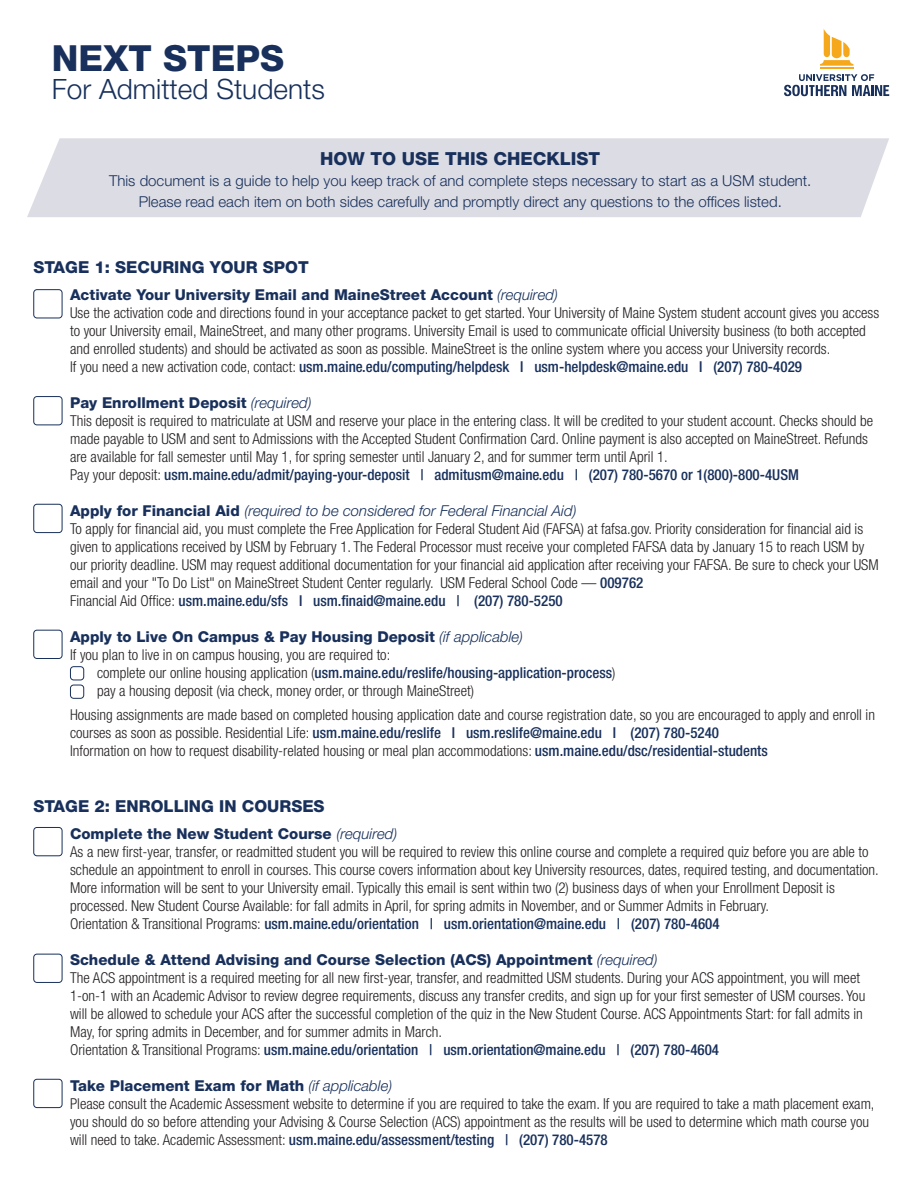
<style>
.page{position:relative;width:918px;height:1188px;background:#fff}
.page>*{position:absolute;margin:0;border:0;box-sizing:border-box;transform-origin:0 0}
.t1{font:800 36px "Helvetica Neue LT Std";color:#18305b}
.t2{font:300 28.05px "Helvetica Neue LT Std";color:#18305b}
.t3{font:800 18px "Helvetica Neue LT Std";color:#18305b}
.t4{font:800 16.5px "Helvetica Neue LT Std";color:#18305b}
.t5{font:300 condensed 15px/18px "Helvetica Neue LT Std";color:#231f20}
.t6{font:300 15px/21px "Helvetica Neue LT Std";color:#18305b;text-align:center}
.t7{font:500 condensed 15px "Helvetica Neue LT Std";color:#18305b}
.s1{font-weight:800;font-stretch:normal;color:#18305b}
.s2{font-style:italic;font-stretch:normal;color:#18305b}
.s3{font-weight:500;color:#18305b}
.s4{font-weight:300;color:#231f20}
</style>
<div class="page">
<div style="left:27px;top:138px;width:862px;height:79px;background:#dcdce4"></div>
<div style="left:33px;top:289px;width:29px;height:29px;border:1px solid #18305b;border-radius:3px"></div>
<div style="left:33px;top:396px;width:29px;height:29px;border:1px solid #18305b;border-radius:3px"></div>
<div style="left:33px;top:504px;width:29px;height:29px;border:1px solid #18305b;border-radius:3px"></div>
<div style="left:33px;top:630px;width:29px;height:29px;border:1px solid #18305b;border-radius:3px"></div>
<div style="left:33px;top:827px;width:29px;height:29px;border:1px solid #18305b;border-radius:3px"></div>
<div style="left:33px;top:954px;width:29px;height:29px;border:1px solid #18305b;border-radius:3px"></div>
<div style="left:33px;top:1079px;width:29px;height:29px;border:1px solid #18305b;border-radius:3px"></div>
<div style="left:70px;top:685px;width:14px;height:14px;border:1px solid #18305b;border-radius:3px"></div>
<div style="left:70px;top:666px;width:14px;height:14px;border:1px solid #18305b;border-radius:3px"></div>
<hr style="left:820px;top:67px;width:33px;height:2px;background:#f5a81c">
<svg style="left:820px;top:29px;width:33px;height:37px"></svg>
<svg style="left:784px;top:74px;width:105px;height:22px"></svg>
<h1 class="t1" style="left:52px;top:37px;width:234px">NEXT STEPS</h1>
<h2 class="t2" style="left:52px;top:72px;width:274px">For Admitted Students</h2>
<p class="t3" style="left:320px;top:148px;width:282px">HOW TO USE THIS CHECKLIST</p>
<p class="t6" style="left:109px;top:170px;width:704px">This document is a guide to help you keep track of and complete steps necessary to start as a USM student.<br>Please read each item on both sides carefully and promptly direct any questions to the offices listed.</p>
<p class="t4" style="left:33px;top:257px;width:277px">STAGE 1: SECURING YOUR SPOT</p>
<p class="t5" style="left:70px;top:285px;width:811px"><span class="s1">Activate Your University Email and MaineStreet Account</span> <span class="s2">(required)<br></span>Use the activation code and directions found in your acceptance packet to get started. Your University of Maine System student account gives you access to your University email, MaineStreet, and many other programs. University Email is used to communicate official University business (to both accepted and enrolled students) and should be activated as soon as possible. MaineStreet is the online system where you access your University records.<br>If you need a new activation code, contact: <span class="s3">usm.maine.edu/computing/helpdesk I usm-helpdesk@maine.edu I (207) 780-4029</span></p>
<p class="t5" style="left:70px;top:393px;width:805px"><span class="s1">Pay Enrollment Deposit</span> <span class="s2">(required)<br></span>This deposit is required to matriculate at USM and reserve your place in the entering class. It will be credited to your student account. Checks should be made payable to USM and sent to Admissions with the Accepted Student Confirmation Card. Online payment is also accepted on MaineStreet. Refunds are available for fall semester until May 1, for spring semester until January 2, and for summer term until April 1.<br>Pay your deposit: <span class="s3">usm.maine.edu/admit/paying-your-deposit | admitusm@maine.edu | (207) 780-5670 or 1(800)-800-4USM</span></p>
<p class="t5" style="left:70px;top:501px;width:810px"><span class="s1">Apply for Financial Aid</span> <span class="s2">(required to be considered for Federal Financial Aid)<br></span>To apply for financial aid, you must complete the Free Application for Federal Student Aid (FAFSA) at fafsa.gov. Priority consideration for financial aid is given to applications received by USM by February 1. The Federal Processor must receive your completed FAFSA data by January 15 to reach USM by our priority deadline. USM may request additional documentation for your financial aid application after receiving your FAFSA. Be sure to check your USM email and your "To Do List" on MaineStreet Student Center regularly. USM Federal School Code — <span class="s3">009762<br></span>Financial Aid Office: <span class="s3">usm.maine.edu/sfs I usm.finaid@maine.edu | (207) 780-5250</span></p>
<p class="t5" style="left:70px;top:627px;width:455px"><span class="s1">Apply to Live On Campus &amp; Pay Housing Deposit</span> <span class="s2">(if applicable)<br></span>If you plan to live in on campus housing, you are required to:</p>
<p class="t7" style="left:70px;top:663px;width:547px"><span class="s4">• complete our online housing application (</span>usm.maine.edu/reslife/housing-application-process<span class="s4">)</span></p>
<p class="t5" style="left:70px;top:678px;width:806px;line-height:24px">• pay a housing deposit (via check, money order, or through MaineStreet)<br>Housing assignments are made based on completed housing application date and course registration date, so you are encouraged to apply and enroll in</p>
<p class="t5" style="left:70px;top:723px;width:699px">courses as soon as possible. Residential Life: <span class="s3">usm.maine.edu/reslife I usm.reslife@maine.edu I (207) 780-5240<br></span>Information on how to request disability-related housing or meal plan accommodations: <span class="s3">usm.maine.edu/dsc/residential-students</span></p>
<p class="t4" style="left:33px;top:797px;width:293px">STAGE 2: ENROLLING IN COURSES</p>
<p class="t5" style="left:70px;top:825px;width:810px"><span class="s1">Complete the New Student Course</span> <span class="s2">(required)<br></span>As a new first-year, transfer, or readmitted student you will be required to review this online course and complete a required quiz before you are able to schedule an appointment to enroll in courses. This course covers information about key University resources, dates, required testing, and documentation.<br>More information will be sent to your University email. Typically this email is sent within two (2) business days of when your Enrollment Deposit is processed. New Student Course Available: for fall admits in April, for spring admits in November, and or Summer Admits in February.<br>Orientation &amp; Transitional Programs: <span class="s3">usm.maine.edu/orientation | usm.orientation@maine.edu | (207) 780-4604</span></p>
<p class="t5" style="left:70px;top:951px;width:797px"><span class="s1">Schedule &amp; Attend Advising and Course Selection (ACS) Appointment</span> <span class="s2">(required)<br></span>The ACS appointment is a required meeting for all new first-year, transfer, and readmitted USM students. During your ACS appointment, you will meet 1-on-1 with an Academic Advisor to review degree requirements, discuss any transfer credits, and sign up for your first semester of USM courses. You will be allowed to schedule your ACS after the successful completion of the quiz in the New Student Course. ACS Appointments Start: for fall admits in May, for spring admits in December, and for summer admits in March.<br>Orientation &amp; Transitional Programs: <span class="s3">usm.maine.edu/orientation | usm.orientation@maine.edu | (207) 780-4604</span></p>
<p class="t5" style="left:70px;top:1077px;width:806px"><span class="s1">Take Placement Exam for Math</span> <span class="s2">(if applicable)<br></span>Please consult the Academic Assessment website to determine if you are required to take the exam. If you are required to take a math placement exam, you should do so before attending your Advising &amp; Course Selection (ACS) appointment as the results will be used to determine which math course you will need to take. Academic Assessment: <span class="s3">usm.maine.edu/assessment/testing | (207) 780-4578</span></p>
</div>
